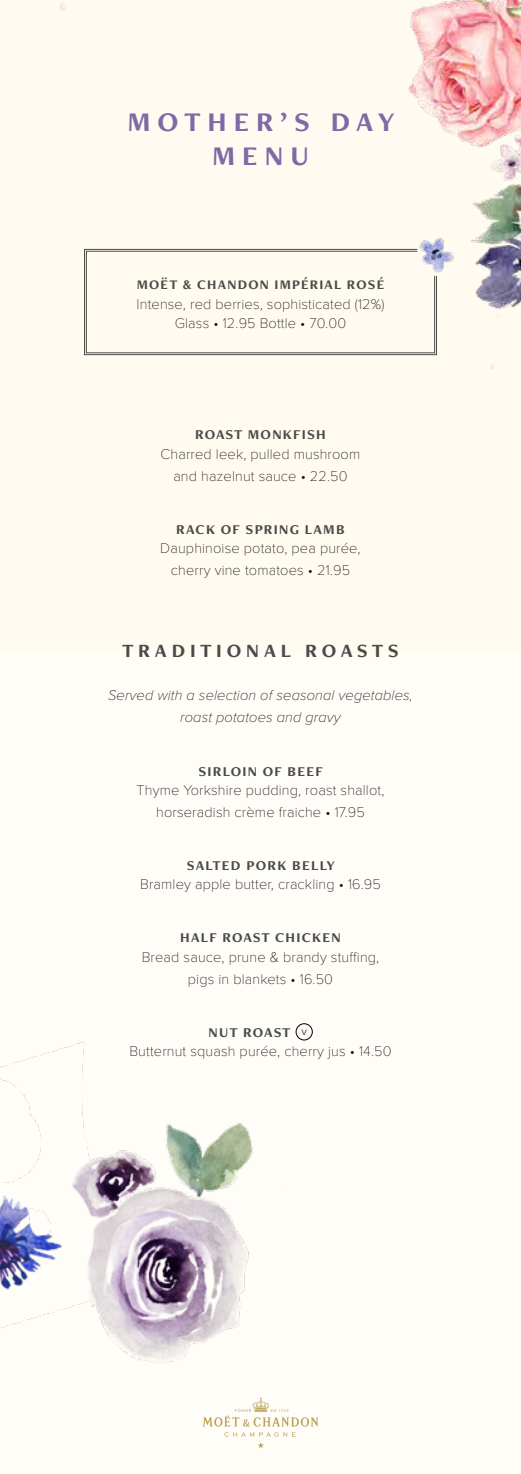
<style>
.page{position:relative;width:521px;height:1474px;background:#fff}
.page>*{position:absolute;margin:0;border:0;box-sizing:border-box;transform-origin:0 0}
.t1{font:700 28px/34.5px "Freight Neo Pro";letter-spacing:.25em;color:#7e6aa6;text-align:center}
.t2{font:700 19.43px "Freight Neo Pro";letter-spacing:.235em;color:#4a4a49}
.t3{font:100 14.53px/22.2px "Proxima Nova T";letter-spacing:.01em;color:#000;text-align:center}
.t4{font:italic 100 14.53px/22.2px "Proxima Nova";letter-spacing:.01em;color:#000;text-align:center}
.t5{font:700 14px "Freight Neo Pro";letter-spacing:.09em;color:#4a4a49}
.t6{font:700 14px "Freight Neo Pro";letter-spacing:.07em;color:#4a4a49}
.t7{font:700 13.65px "Freight Neo Pro";letter-spacing:.09em;color:#4a4a49}
.s1{font-family:"Proxima Nova";font-weight:500;font-size:8.22px}
</style>
<div class="page">
<div style="left:0;top:0;width:521px;height:653px;background:#fffbf1"></div>
<img style="left:0;top:1023px;width:319px;height:426px">
<svg style="left:84px;top:249px;width:353px;height:106px"></svg>
<svg style="left:224px;top:1432px;width:71px;height:15px"></svg>
<svg style="left:202px;top:1397px;width:116px;height:29px"></svg>
<div style="left:296px;top:1023px;width:16px;height:17px;border:1px solid #000;border-radius:50%"></div>
<h1 class="t1" style="left:127px;top:104px;width:269px">MOTHER’S DAY<br>MENU</h1>
<p class="t7" style="left:137px;top:276px;width:249px">MOËT &amp; CHANDON IMPÉRIAL ROSÉ</p>
<p class="t3" style="left:137px;top:293px;width:249px;line-height:19.4px">Intense, red berries, sophisticated (12%)<br>Glass • 12.95 Bottle • 70.00</p>
<p class="t5" style="left:195px;top:425px;width:132px">ROAST MONKFISH</p>
<p class="t3" style="left:161px;top:441px;width:201px">Charred leek, pulled mushroom and hazelnut sauce • 22.50</p>
<p class="t5" style="left:176px;top:519px;width:170px">RACK OF SPRING LAMB</p>
<p class="t3" style="left:160px;top:536px;width:202px">Dauphinoise potato, pea purée, cherry vine tomatoes • 21.95</p>
<h2 class="t2" style="left:122px;top:637px;width:278px">TRADITIONAL ROASTS</h2>
<p class="t4" style="left:108px;top:682px;width:306px">Served with a selection of seasonal vegetables, roast potatoes and gravy</p>
<p class="t5" style="left:198px;top:761px;width:126px">SIRLOIN OF BEEF</p>
<p class="t3" style="left:137px;top:778px;width:249px">Thyme Yorkshire pudding, roast shallot, horseradish crème fraiche • 17.95</p>
<p class="t5" style="left:187px;top:855px;width:150px">SALTED PORK BELLY</p>
<p class="t3" style="left:140px;top:872px;width:242px">Bramley apple butter, crackling • 16.95</p>
<p class="t5" style="left:180px;top:928px;width:162px">HALF ROAST CHICKEN</p>
<p class="t3" style="left:142px;top:944px;width:239px">Bread sauce, prune &amp; brandy stuffing, pigs in blankets • 16.50</p>
<p class="t6" style="left:208px;top:1022px;width:100px">NUT ROAST <span class="s1">V</span></p>
<p class="t3" style="left:129px;top:1039px;width:264px">Butternut squash purée, cherry jus • 14.50</p>
</div>
